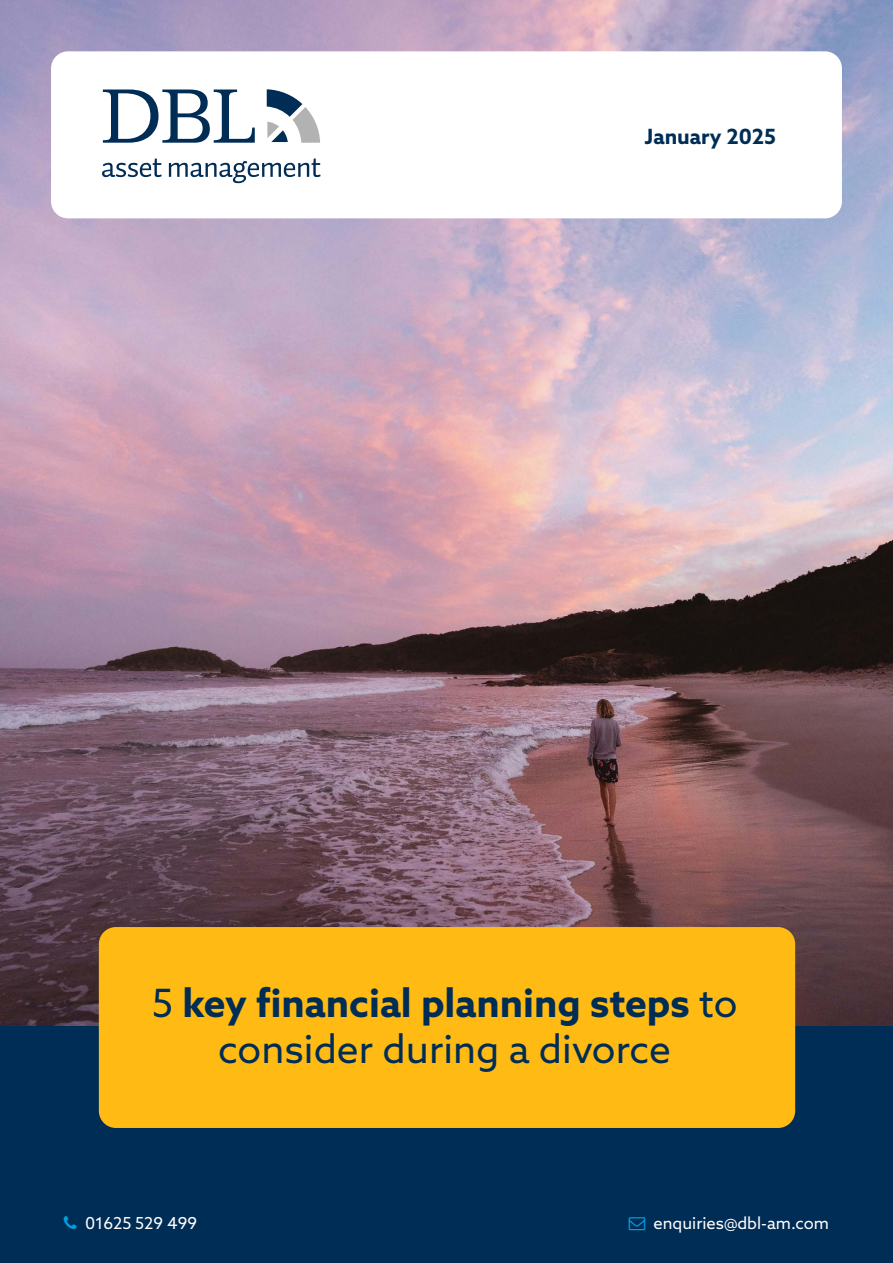
<style>
.page{position:relative;width:893px;height:1263px;background:#fff}
.page>*{position:absolute;margin:0;border:0;box-sizing:border-box;transform-origin:0 0}
.t1{font:39px/46.8px "Azo Sans";color:#002d55;text-align:center}
.t2{font:700 21px "Azo Sans";color:#002d55}
.t3{font:16.5px "Azo Sans";color:#fff}
.s1{font-weight:700}
</style>
<div class="page">
<img style="left:0;top:0;width:893px;height:1027px">
<div style="left:51px;top:51px;width:791px;height:167px;background:#fff;border-radius:17px"></div>
<svg style="left:103px;top:89px;width:152px;height:54px"></svg>
<svg style="left:102px;top:158px;width:60px;height:19px"></svg>
<svg style="left:169px;top:158px;width:152px;height:25px"></svg>
<svg style="left:267px;top:89px;width:53px;height:54px"></svg>
<div style="left:0;top:1027px;width:893px;height:236px;background:#002d55"></div>
<div style="left:99px;top:927px;width:696px;height:201px;background:#ffba14;border-radius:17px"></div>
<p class="t2" style="left:645px;top:123px;width:133px">January 2025</p>
<p class="t1" style="left:152px;top:979px;width:587px">5 <span class="s1">key financial planning steps</span> to consider during a divorce</p>
<p class="t3" style="left:85px;top:1212px;width:114px">01625 529 499</p>
<p class="t3" style="left:654px;top:1212px;width:177px">enquiries@dbl-am.com</p>
</div>
